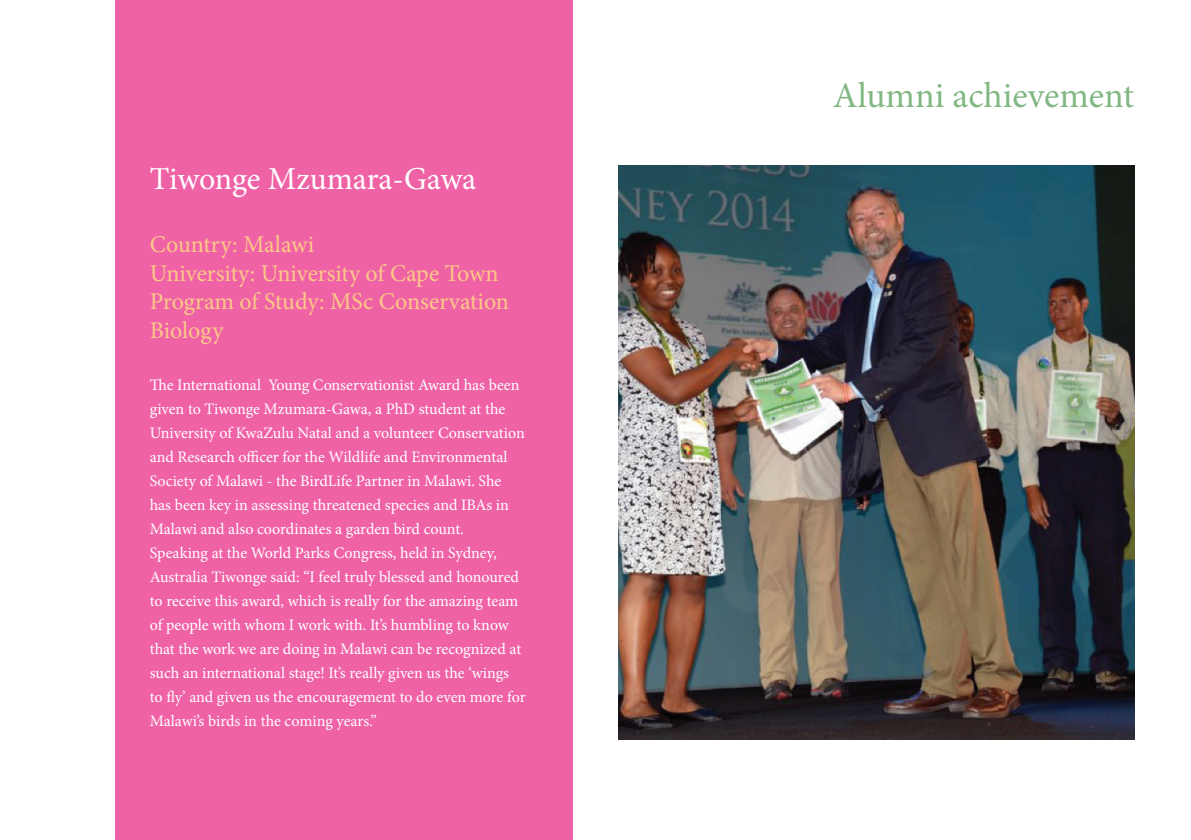
<style>
.page{position:relative;width:1191px;height:840px;background:#fff}
.page>*{position:absolute;margin:0;border:0;box-sizing:border-box;transform-origin:0 0}
.t1{font:36px "Minion Pro";color:#81b783}
.t2{font:32px "Minion Pro";letter-spacing:-.005em;color:#fff}
.t3{font:24px/28.8px "Minion Pro";color:#fdc986}
.t4{font:16px/24px "Minion Pro";letter-spacing:-.005em;color:#fff}
</style>
<div class="page">
<img style="left:618px;top:165px;width:516px;height:574px">
<div style="left:115px;top:0;width:458px;height:839px;background:#ef63a6"></div>
<h2 class="t2" style="left:150px;top:157px;width:328px">Tiwonge Mzumara-Gawa</h2>
<h3 class="t3" style="left:150px;top:230px;width:361px">Country: Malawi<br>University: University of Cape Town<br>Program of Study: MSc Conservation<br>Biology</h3>
<p class="t4" style="left:150px;top:372px;width:377px">The International Young Conservationist Award has been given to Tiwonge Mzumara-Gawa, a PhD student at the University of KwaZulu Natal and a volunteer Conservation and Research officer for the Wildlife and Environmental Society of Malawi - the BirdLife Partner in Malawi. She has been key in assessing threatened species and IBAs in Malawi and also coordinates a garden bird count.<br>Speaking at the World Parks Congress, held in Sydney, Australia Tiwonge said: “I feel truly blessed and honoured to receive this award, which is really for the amazing team of people with whom I work with. It’s humbling to know that the work we are doing in Malawi can be recognized at such an international stage! It’s really given us the ‘wings to fly’ and given us the encouragement to do even more for Malawi’s birds in the coming years.”</p>
<h1 class="t1" style="left:833px;top:71px;width:303px">Alumni achievement</h1>
</div>
